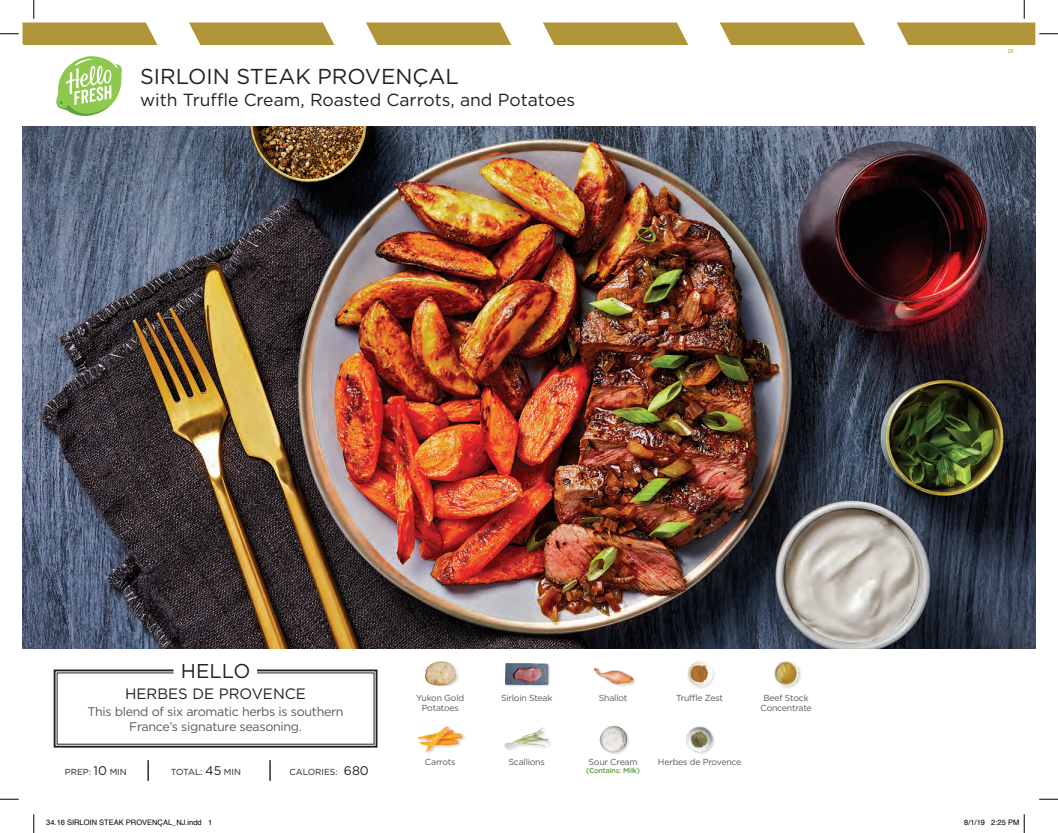
<style>
.page{position:relative;width:1058px;height:833px;background:#fff}
.page>*{position:absolute;margin:0;border:0;box-sizing:border-box;transform-origin:0 0}
.t1{font:21.5px "Gotham";color:#231f20}
.t2{font:20px "Gotham";color:#231f20}
.t3{font:17.5px "Gotham";color:#231f20}
.t4{font:15px "Gotham";color:#231f20}
.t5{font:12.5px/15px "Gotham";letter-spacing:-.025em;color:#57585a;text-align:center}
.t6{font:8.75px/10px "Gotham";letter-spacing:-.025em;color:#57585a;text-align:center}
.t7{font:8.75px "Gotham";color:#231f20}
.t8{font:8.75px "Gotham";letter-spacing:-.025em;color:#231f20}
.t9{font:7.5px "Helvetica";color:#000}
.t10{font:500 7.25px "Gotham";letter-spacing:-.025em;color:#5e9f43}
.t11{font:6.25px "Source Sans Pro";color:#b19539}
.s1{font-size:12.5px}
</style>
<div class="page">
<svg style="left:189px;top:23px;width:145px;height:22px;background:#b69d48"></svg>
<svg style="left:366px;top:23px;width:145px;height:22px;background:#b69d48"></svg>
<svg style="left:543px;top:23px;width:145px;height:22px;background:#b69d48"></svg>
<svg style="left:720px;top:23px;width:145px;height:22px;background:#b69d48"></svg>
<svg style="left:53px;top:669px;width:325px;height:79px"></svg>
<hr style="left:147px;top:760px;width:2px;height:20px;background:#231f20">
<hr style="left:269px;top:760px;width:2px;height:20px;background:#231f20">
<div style="left:417px;top:725px;width:49px;height:30px;background:#231f20;opacity:.2"></div>
<img style="left:417px;top:725px;width:47px;height:30px">
<img style="left:425px;top:661px;width:33px;height:26px">
<img style="left:599px;top:725px;width:30px;height:29px">
<div style="left:593px;top:667px;width:43px;height:21px;background:#231f20;opacity:.2"></div>
<img style="left:593px;top:667px;width:41px;height:20px">
<img style="left:504px;top:727px;width:46px;height:23px">
<div style="left:504px;top:662px;width:47px;height:26px;background:#f2f2f2"></div>
<img style="left:504px;top:662px;width:46px;height:24px">
<div style="left:686px;top:725px;width:30px;height:30px;background:#231f20;opacity:.2"></div>
<img style="left:687px;top:726px;width:25px;height:25px">
<div style="left:686px;top:660px;width:30px;height:30px;background:#231f20;opacity:.2"></div>
<img style="left:687px;top:661px;width:25px;height:25px">
<img style="left:774px;top:661px;width:27px;height:27px">
<svg style="left:56px;top:56px;width:66px;height:60px"></svg>
<svg style="left:0;top:798px;width:19px;height:2px"></svg>
<svg style="left:1039px;top:798px;width:19px;height:2px"></svg>
<svg style="left:0;top:0;width:157px;height:45px"></svg>
<svg style="left:33px;top:814px;width:2px;height:19px"></svg>
<svg style="left:896px;top:0;width:162px;height:45px"></svg>
<svg style="left:1023px;top:814px;width:2px;height:19px"></svg>
<img style="left:23px;top:127px;width:1012px;height:521px">
<h1 class="t1" style="left:140px;top:65px;width:320px">SIRLOIN STEAK PROVENÇAL</h1>
<h3 class="t3" style="left:140px;top:90px;width:436px">with Truffle Cream, Roasted Carrots, and Potatoes</h3>
<p class="t11" style="left:1007px;top:47px;width:8px">16</p>
<h2 class="t2" style="left:181px;top:660px;width:71px">HELLO</h2>
<h3 class="t4" style="left:125px;top:685px;width:182px">HERBES DE PROVENCE</h3>
<h3 class="t5" style="left:87px;top:703px;width:258px">This blend of six aromatic herbs is southern<br>France’s signature seasoning.</h3>
<p class="t7" style="left:65px;top:767px;width:63px">PREP: <span class="s1">10</span> MIN</p>
<p class="t8" style="left:171px;top:767px;width:72px">TOTAL: <span class="s1">45</span> MIN</p>
<p class="t7" style="left:289px;top:767px;width:81px">CALORIES: <span class="s1">680</span></p>
<p class="t6" style="left:416px;top:693px;width:50px">Yukon Gold<br>Potatoes</p>
<p class="t6" style="left:501px;top:693px;width:53px">Sirloin Steak</p>
<p class="t6" style="left:599px;top:693px;width:30px">Shallot</p>
<p class="t6" style="left:760px;top:693px;width:53px">Beef Stock<br>Concentrate</p>
<p class="t6" style="left:676px;top:693px;width:49px">Truffle Zest</p>
<p class="t6" style="left:425px;top:756px;width:32px">Carrots</p>
<p class="t6" style="left:508px;top:756px;width:38px">Scallions</p>
<p class="t6" style="left:588px;top:756px;width:51px">Sour Cream</p>
<p class="t6" style="left:658px;top:756px;width:85px">Herbes de Provence</p>
<p class="t10" style="left:586px;top:766px;width:55px">(Contains: Milk)</p>
<p class="t9" style="left:46px;top:817px;width:167px">34.16 SIRLOIN STEAK PROVENÇAL_NJ.indd 1</p>
<p class="t9" style="left:964px;top:817px;width:57px">8/1/19 2:25 PM</p>
</div>
